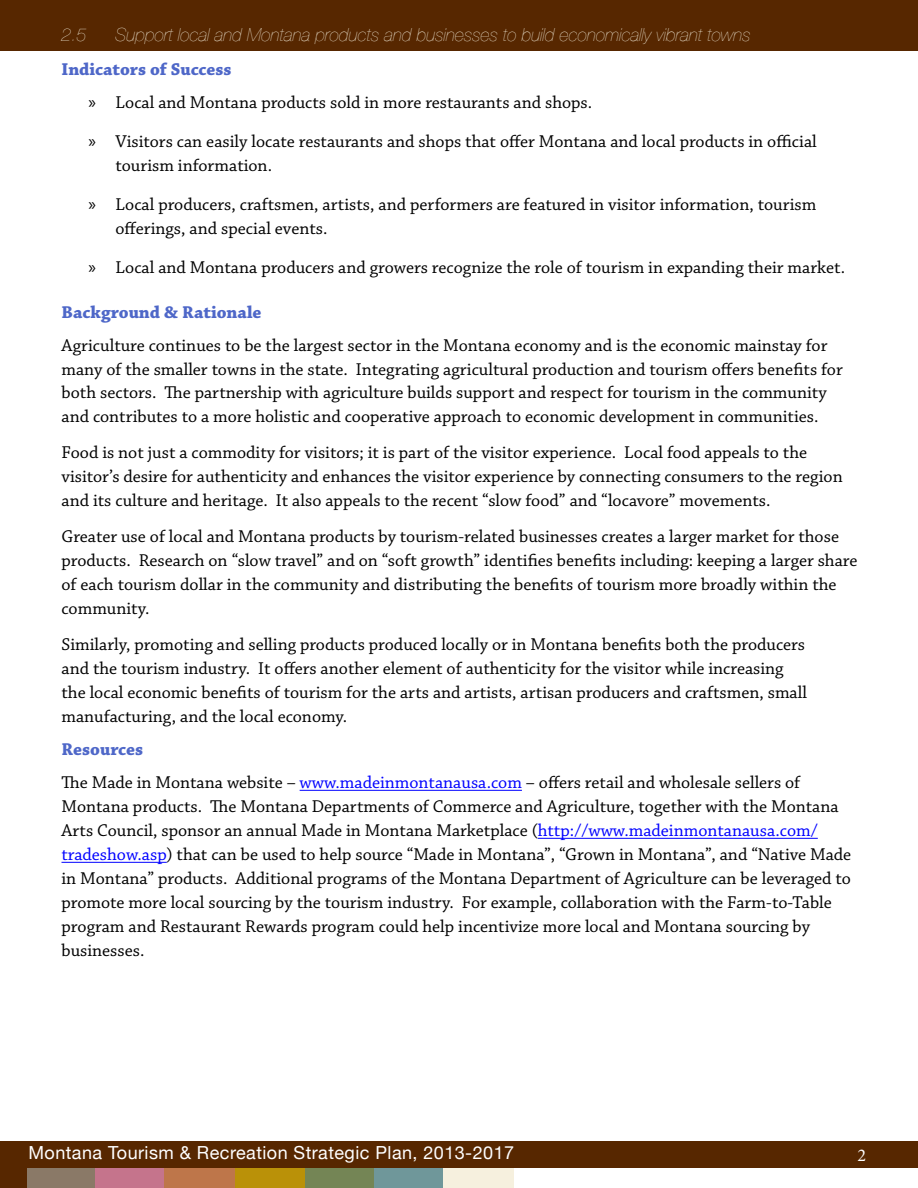
<style>
.page{position:relative;width:918px;height:1188px;background:#fff}
.page>*{position:absolute;margin:0;border:0;box-sizing:border-box;transform-origin:0 0}
.t1{font:18px/24px "Chaparral Pro";color:#000}
.t2{font:italic 200 18px "Helvetica Neue";color:#f6f0de}
.t3{font:18px "Helvetica Neue";letter-spacing:.025em;color:#fff}
.t4{font:700 18px "Chaparral Pro";color:#4e67c8}
.t5{font:18px "Minion Pro";color:#fff}
.s1{font-weight:700;color:#4e67c8}
.s2{font-family:"Myriad Pro"}
.s3{color:#00f}
</style>
<div class="page">
<div style="left:373px;top:1161px;width:71px;height:27px;background:#6f979a"></div>
<div style="left:303px;top:1161px;width:71px;height:27px;background:#748555"></div>
<div style="left:235px;top:1161px;width:70px;height:27px;background:#ba9108"></div>
<div style="left:443px;top:1161px;width:70px;height:27px;background:#f6f0de"></div>
<div style="left:27px;top:1161px;width:70px;height:27px;background:#8a7967"></div>
<div style="left:96px;top:1161px;width:70px;height:27px;background:#c5748c"></div>
<div style="left:164px;top:1161px;width:71px;height:27px;background:#be764a"></div>
<div style="left:0;top:1142px;width:918px;height:26px;background:#572700"></div>
<div style="left:0;top:0;width:918px;height:51px;background:#572700"></div>
<div style="left:0;top:1161px;width:27px;height:27px;background:#572700"></div>
<hr style="left:300px;top:790px;width:222px;height:1px;background:#00f">
<hr style="left:538px;top:838px;width:280px;height:1px;background:#00f">
<hr style="left:62px;top:862px;width:105px;height:1px;background:#00f">
<p class="t2" style="left:62px;top:20px;width:27px">2.5</p>
<p class="t2" style="left:116px;top:20px;width:637px">Support local and Montana products and businesses to build economically vibrant towns</p>
<p class="t1" style="left:88px;top:53px;width:505px;line-height:33px;text-indent:-27px"><span class="s1">Indicators of Success<br></span><span class="s2">»</span> Local and Montana products sold in more restaurants and shops.</p>
<p class="t1" style="left:116px;top:130px;width:703px;text-indent:-27px"><span class="s2">»</span> Visitors can easily locate restaurants and shops that offer Montana and local products in official tourism information.</p>
<p class="t1" style="left:116px;top:193px;width:702px;text-indent:-27px"><span class="s2">»</span> Local producers, craftsmen, artists, and performers are featured in visitor information, tourism offerings, and special events.</p>
<p class="t1" style="left:88px;top:256px;width:758px"><span class="s2">»</span> Local and Montana producers and growers recognize the role of tourism in expanding their market.</p>
<p class="t4" style="left:62px;top:301px;width:202px">Background &amp; Rationale</p>
<p class="t1" style="left:62px;top:334px;width:783px">Agriculture continues to be the largest sector in the Montana economy and is the economic mainstay for many of the smaller towns in the state. Integrating agricultural production and tourism offers benefits for both sectors. The partnership with agriculture builds support and respect for tourism in the community and contributes to a more holistic and cooperative approach to economic development in communities.</p>
<p class="t1" style="left:62px;top:442px;width:783px">Food is not just a commodity for visitors; it is part of the visitor experience. Local food appeals to the visitor’s desire for authenticity and enhances the visitor experience by connecting consumers to the region and its culture and heritage. It also appeals to the recent “slow food” and “locavore” movements.</p>
<p class="t1" style="left:62px;top:526px;width:798px">Greater use of local and Montana products by tourism-related businesses creates a larger market for those products. Research on “slow travel” and on “soft growth” identifies benefits including: keeping a larger share of each tourism dollar in the community and distributing the benefits of tourism more broadly within the community.</p>
<p class="t1" style="left:62px;top:633px;width:747px">Similarly, promoting and selling products produced locally or in Montana benefits both the producers and the tourism industry. It offers another element of authenticity for the visitor while increasing the local economic benefits of tourism for the arts and artists, artisan producers and craftsmen, small manufacturing, and the local economy.</p>
<p class="t1" style="left:62px;top:734px;width:740px;line-height:33px"><span class="s1">Resources<br></span>The Made in Montana website – <span class="s3">www.madeinmontanausa.com</span> – offers retail and wholesale sellers of</p>
<p class="t1" style="left:62px;top:795px;width:791px">Montana products. The Montana Departments of Commerce and Agriculture, together with the Montana Arts Council, sponsor an annual Made in Montana Marketplace (<span class="s3">http://www.madeinmontanausa.com/ tradeshow.asp</span>) that can be used to help source “Made in Montana”, “Grown in Montana”, and “Native Made in Montana” products. Additional programs of the Montana Department of Agriculture can be leveraged to promote more local sourcing by the tourism industry. For example, collaboration with the Farm-to-Table program and Restaurant Rewards program could help incentivize more local and Montana sourcing by businesses.</p>
<p class="t3" style="left:28px;top:1140px;width:487px">Montana Tourism &amp; Recreation Strategic Plan, 2013-2017</p>
<p class="t5" style="left:858px;top:1143px;width:10px">2</p>
</div>
